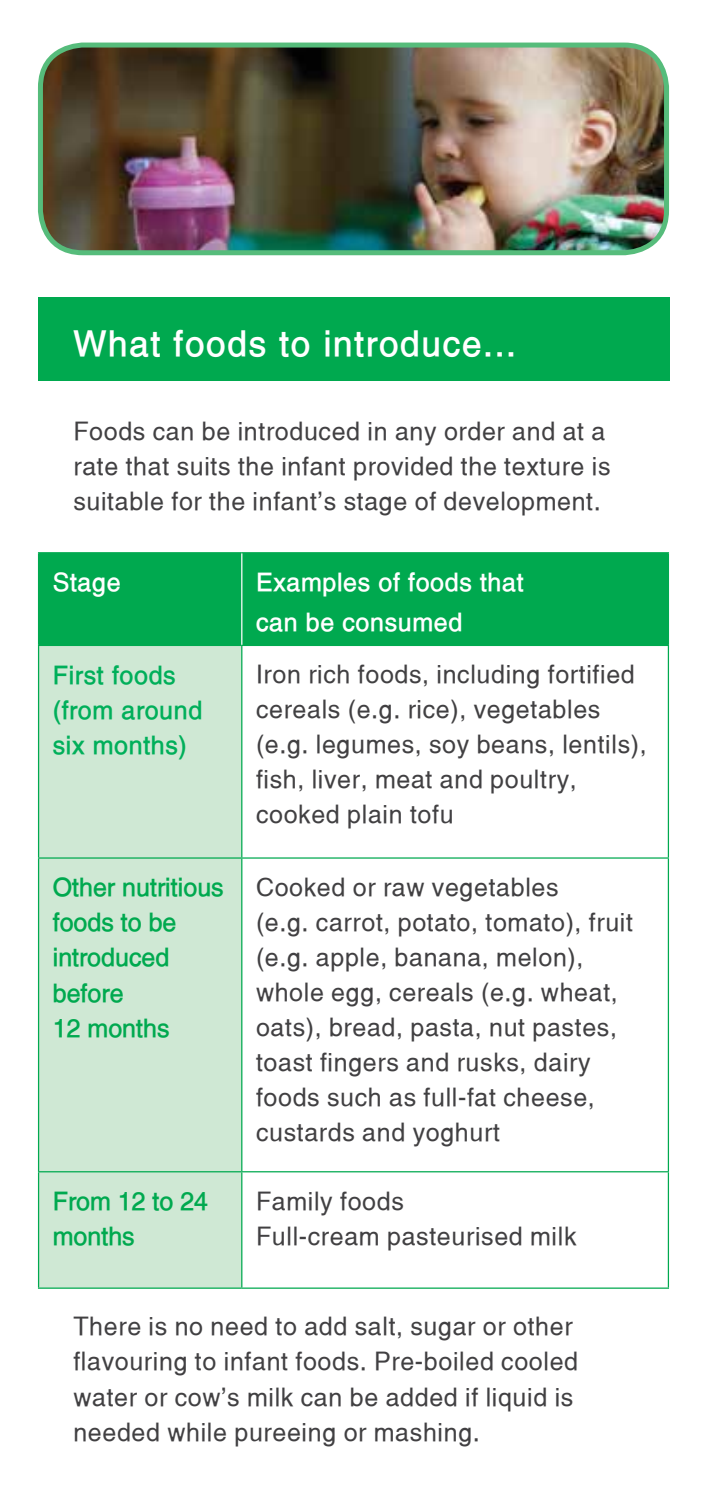
<style>
.page{position:relative;width:702px;height:1489px;background:#fff}
.page>*{position:absolute;margin:0;border:0;box-sizing:border-box;transform-origin:0 0}
.t1{font:700 35px "Alps";letter-spacing:.05em;color:#fff}
.t2{font:25px/35px "Alps Normal";letter-spacing:.025em;color:#414042}
.t3{font:700 25px/35px "Alps";color:#00a94f}
.t4{font:700 25px/40px "Alps";letter-spacing:.025em;color:#fff}
.t5{font:700 25px/35px "Alps";letter-spacing:.025em;color:#00af5a}
</style>
<div class="page">
<div style="left:38px;top:298px;width:631px;height:83px;background:#00a94f"></div>
<div style="left:39px;top:553px;width:628px;height:91px;background:#00a94f"></div>
<div style="left:39px;top:646px;width:202px;height:641px;background:#cfe8d4"></div>
<hr style="left:38px;top:553px;width:1px;height:91px;background:#00a94f">
<hr style="left:38px;top:552px;width:204px;height:1px;background:#00a94f">
<hr style="left:38px;top:646px;width:1px;height:211px;background:#00a94f">
<hr style="left:38px;top:644px;width:204px;height:2px;background:#00a94f">
<hr style="left:241px;top:646px;width:1px;height:211px;background:#00a94f">
<hr style="left:667px;top:646px;width:2px;height:211px;background:#00a94f">
<hr style="left:38px;top:858px;width:1px;height:313px;background:#00a94f">
<hr style="left:38px;top:857px;width:204px;height:1px;background:#00a94f">
<hr style="left:241px;top:858px;width:1px;height:313px;background:#00a94f">
<hr style="left:242px;top:857px;width:427px;height:1px;background:#00a94f">
<hr style="left:667px;top:858px;width:2px;height:313px;background:#00a94f">
<hr style="left:242px;top:1171px;width:427px;height:1px;background:#00a94f">
<hr style="left:667px;top:1172px;width:2px;height:115px;background:#00a94f">
<hr style="left:242px;top:1287px;width:427px;height:1px;background:#00a94f">
<hr style="left:38px;top:1171px;width:204px;height:1px;background:#00a94f">
<hr style="left:38px;top:1172px;width:1px;height:115px;background:#00a94f">
<hr style="left:241px;top:1172px;width:1px;height:115px;background:#00a94f">
<hr style="left:38px;top:1287px;width:204px;height:1px;background:#00a94f">
<hr style="left:242px;top:552px;width:427px;height:1px;background:#00a94f">
<hr style="left:667px;top:553px;width:2px;height:91px;background:#00a94f">
<hr style="left:242px;top:644px;width:427px;height:2px;background:#00a94f">
<hr style="left:241px;top:553px;width:1px;height:91px;background:#fff">
<img style="left:40px;top:45px;width:626px;height:208px">
<div style="left:38px;top:43px;width:631px;height:212px;border:5px solid #56bc7b;border-radius:43px"></div>
<h1 class="t1" style="left:73px;top:323px;width:444px">What foods to introduce...</h1>
<p class="t2" style="left:73px;top:414px;width:538px">Foods can be introduced in any order and at a rate that suits the infant provided the texture is suitable for the infant’s stage of development.</p>
<p class="t4" style="left:53px;top:562px;width:69px">Stage</p>
<p class="t4" style="left:256px;top:562px;width:269px">Examples of foods that can be consumed</p>
<p class="t5" style="left:53px;top:657px;width:151px">First foods (from around six months)</p>
<p class="t2" style="left:256px;top:656px;width:392px">Iron rich foods, including fortified cereals (e.g. rice), vegetables (e.g. legumes, soy beans, lentils), fish, liver, meat and poultry, cooked plain tofu</p>
<p class="t3" style="left:53px;top:869px;width:172px">Other nutritious foods to be introduced before<br>12 months</p>
<p class="t2" style="left:256px;top:869px;width:378px">Cooked or raw vegetables<br>(e.g. carrot, potato, tomato), fruit (e.g. apple, banana, melon), whole egg, cereals (e.g. wheat, oats), bread, pasta, nut pastes, toast fingers and rusks, dairy foods such as full-fat cheese, custards and yoghurt</p>
<p class="t3" style="left:53px;top:1183px;width:157px">From 12 to 24 months</p>
<p class="t2" style="left:256px;top:1183px;width:322px">Family foods<br>Full-cream pasteurised milk</p>
<p class="t2" style="left:73px;top:1308px;width:506px">There is no need to add salt, sugar or other flavouring to infant foods. Pre-boiled cooled water or cow’s milk can be added if liquid is needed while pureeing or mashing.</p>
</div>
